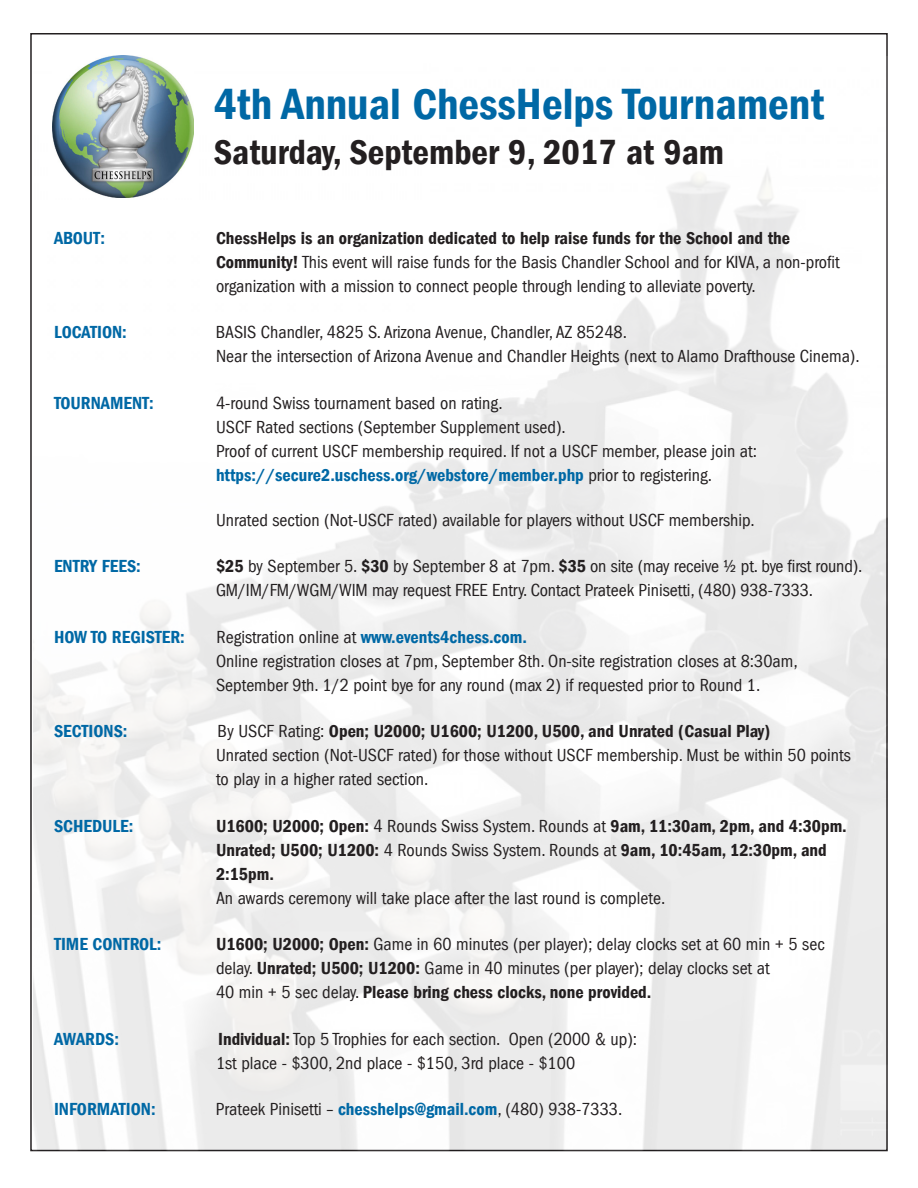
<style>
.page{position:relative;width:918px;height:1188px;background:#fff}
.page>*{position:absolute;margin:0;border:0;box-sizing:border-box;transform-origin:0 0}
.t1{font:45px "Franklin Gothic LT Com Dm Cn";color:#0068a5}
.t2{font:36px "Franklin Gothic LT Com Dm Cn";color:#231f20}
.t3{font:condensed 18px/24px "Franklin Gothic LT Com";color:#231f20}
.t4{font:18px/24px "Franklin Gothic LT Com Dm Cn";color:#231f20}
.t5{font:18px "Franklin Gothic LT Com Dm Cn";color:#0068a5}
.s1{font-family:"Franklin Gothic LT Com Dm Cn";font-stretch:normal}
.s2{font-family:"Franklin Gothic LT Com Dm Cn";font-stretch:normal;color:#0068a5}
.s3{font-family:"Franklin Gothic LT Com";font-stretch:condensed;color:#231f20}
.s4{font-family:"Franklin Gothic LT Com";font-stretch:condensed}
</style>
<div class="page">
<img style="left:34px;top:57px;width:854px;height:1094px">
<img style="left:52px;top:55px;width:142px;height:142px">
<p class="t1" style="left:214px;top:78px;width:612px">4th Annual ChessHelps Tournament</p>
<p class="t2" style="left:214px;top:131px;width:512px">Saturday, September 9, 2017 at 9am</p>
<p class="t5" style="left:54px;top:228px;width:52px">ABOUT:</p>
<p class="t4" style="left:216px;top:226px;width:576px">ChessHelps is an organization dedicated to help raise funds for the School and the</p>
<p class="t3" style="left:216px;top:250px;width:625px"><span class="s1">Community!</span> This event will raise funds for the Basis Chandler School and for KIVA, a non-profit</p>
<p class="t3" style="left:216px;top:274px;width:541px">organization with a mission to connect people through lending to alleviate poverty.</p>
<p class="t5" style="left:54px;top:322px;width:74px">LOCATION:</p>
<p class="t3" style="left:216px;top:320px;width:413px">BASIS Chandler, 4825 S. Arizona Avenue, Chandler, AZ 85248.</p>
<p class="t3" style="left:216px;top:344px;width:645px">Near the intersection of Arizona Avenue and Chandler Heights (next to Alamo Drafthouse Cinema).</p>
<p class="t5" style="left:54px;top:393px;width:101px">TOURNAMENT:</p>
<p class="t3" style="left:216px;top:391px;width:288px">4-round Swiss tournament based on rating.</p>
<p class="t3" style="left:216px;top:415px;width:351px">USCF Rated sections (September Supplement used).</p>
<p class="t3" style="left:216px;top:439px;width:543px">Proof of current USCF membership required. If not a USCF member, please join at: <span class="s2">https://secure2.uschess.org/webstore/member.php</span> prior to registering.</p>
<p class="t3" style="left:216px;top:508px;width:540px">Unrated section (Not-USCF rated) available for players without USCF membership.</p>
<p class="t5" style="left:54px;top:556px;width:88px">ENTRY FEES:</p>
<p class="t3" style="left:216px;top:554px;width:648px"><span class="s1">$25</span> by September 5. <span class="s1">$30</span> by September 8 at 7pm. <span class="s1">$35</span> on site (may receive ½ pt. bye first round).</p>
<p class="t3" style="left:216px;top:578px;width:599px">GM/IM/FM/WGM/WIM may request FREE Entry. Contact Prateek Pinisetti, (480) 938-7333.</p>
<p class="t5" style="left:54px;top:627px;width:132px">HOW TO REGISTER:</p>
<p class="t5" style="left:217px;top:627px;width:312px"><span class="s3">Registration online at</span> www.events4chess.com.</p>
<p class="t3" style="left:216px;top:649px;width:583px">Online registration closes at 7pm, September 8th. On-site registration closes at 8:30am,</p>
<p class="t3" style="left:216px;top:673px;width:546px">September 9th. 1/2 point bye for any round (max 2) if requested prior to Round 1.</p>
<p class="t5" style="left:54px;top:721px;width:75px">SECTIONS:</p>
<p class="t4" style="left:218px;top:719px;width:554px"><span class="s4">By USCF Rating:</span> Open; U2000; U1600; U1200, U500, and Unrated (Casual Play)</p>
<p class="t3" style="left:216px;top:743px;width:636px">Unrated section (Not-USCF rated) for those without USCF membership. Must be within 50 points</p>
<p class="t3" style="left:216px;top:767px;width:214px">to play in a higher rated section.</p>
<p class="t5" style="left:54px;top:816px;width:81px">SCHEDULE:</p>
<p class="t4" style="left:216px;top:814px;width:632px">U1600; U2000; Open: <span class="s4">4 Rounds Swiss System. Rounds at</span> 9am, 11:30am, 2pm, and 4:30pm.</p>
<p class="t4" style="left:216px;top:838px;width:612px">Unrated; U500; U1200: <span class="s4">4 Rounds Swiss System. Rounds at</span> 9am, 10:45am, 12:30pm, and<br>2:15pm.</p>
<p class="t3" style="left:216px;top:886px;width:451px">An awards ceremony will take place after the last round is complete.</p>
<p class="t5" style="left:54px;top:934px;width:109px">TIME CONTROL:</p>
<p class="t3" style="left:216px;top:932px;width:610px"><span class="s1">U1600; U2000; Open:</span> Game in 60 minutes (per player); delay clocks set at 60 min + 5 sec</p>
<p class="t3" style="left:216px;top:956px;width:555px">delay. <span class="s1">Unrated; U500; U1200:</span> Game in 40 minutes (per player); delay clocks set at</p>
<p class="t4" style="left:216px;top:980px;width:437px"><span class="s4">40 min + 5 sec delay.</span> Please bring chess clocks, none provided.</p>
<p class="t5" style="left:54px;top:1029px;width:66px">AWARDS:</p>
<p class="t3" style="left:218px;top:1027px;width:420px"><span class="s1">Individual:</span> Top 5 Trophies for each section. Open (2000 &amp; up):</p>
<p class="t3" style="left:216px;top:1051px;width:361px">1st place - $300, 2nd place - $150, 3rd place - $100</p>
<p class="t5" style="left:54px;top:1099px;width:103px">INFORMATION:</p>
<p class="t3" style="left:216px;top:1097px;width:408px">Prateek Pinisetti – <span class="s2">chesshelps@gmail.com</span>, (480) 938-7333.</p>
</div>
